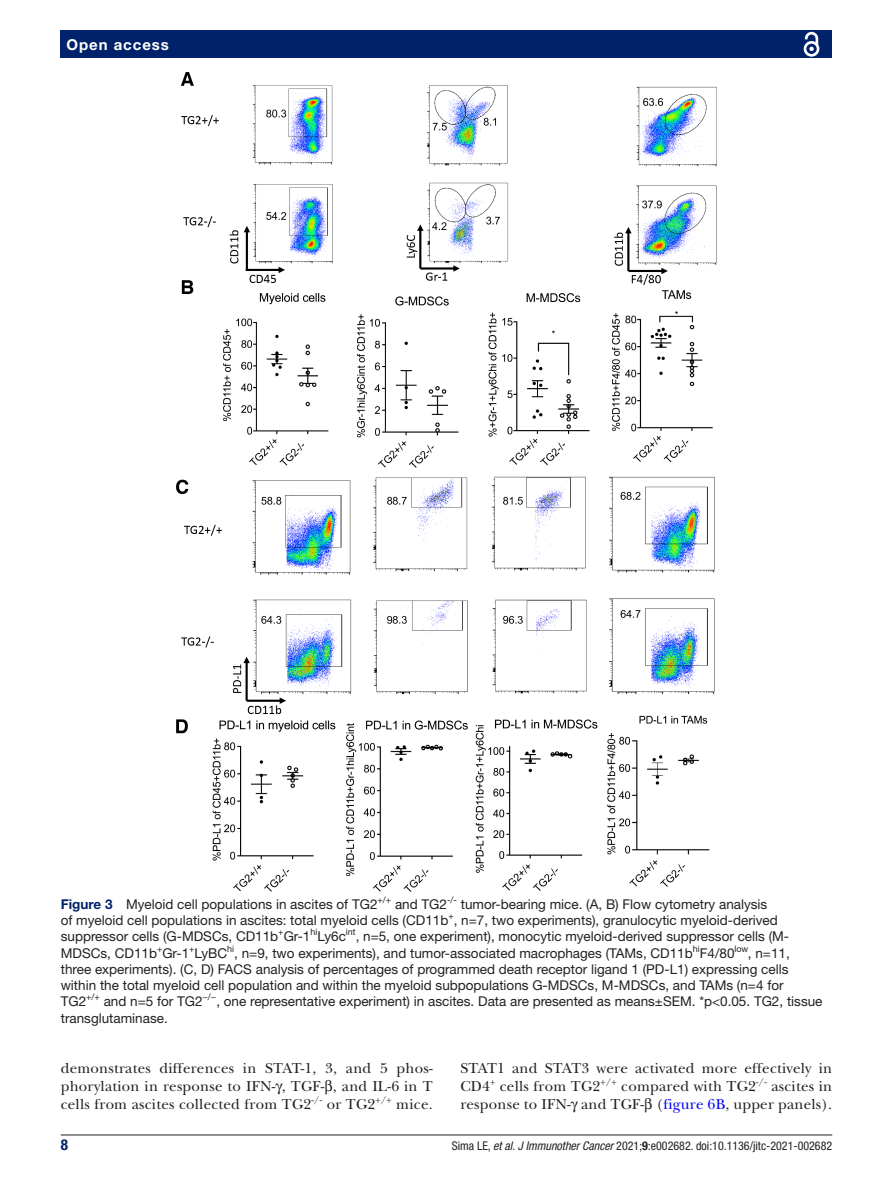
<style>
.page{position:relative;width:893px;height:1191px;background:#fff}
.page>*{position:absolute;margin:0;border:0;box-sizing:border-box;transform-origin:0 0}
.t1{font:15px/18px "New Baskerville";letter-spacing:.015em;color:#231f20;text-align:justify}
.t2{font:700 15px "Helvetica Neue LT Std";letter-spacing:.065em;color:#fff}
.t3{font:700 condensed 15px "Helvetica Neue LT Std";color:#00226b}
.t4{font:13.5px/16.2px "Helvetica Neue LT Std";color:#231f20}
.t5{font:condensed 12px "Helvetica Neue LT Std";color:#231f20}
.t6{font:9.9px "New Baskerville";color:#231f20}
.t7{font:9px "Helvetica Neue LT Std";color:#231f20}
.s1{font-weight:700;color:#00226b}
.s2{color:#00f}
.s3{font-style:italic}
.s4{font-weight:700}
</style>
<div class="page">
<hr style="left:61px;top:1134px;width:771px;height:1px;background:#231f20">
<div style="left:61px;top:31px;width:771px;height:27px;background:#00226b"></div>
<svg style="left:803px;top:31px;width:17px;height:26px"></svg>
<img style="left:176px;top:73px;width:540px;height:818px">
<p class="t2" style="left:66px;top:35px;width:104px">Open access</p>
<p class="t4" style="left:61px;top:896px;width:318px"><span class="s1">Figure 3</span> Myeloid cell populations in ascites of TG2</p>
<p class="t7" style="left:378px;top:894px;width:15px">+/+</p>
<p class="t4" style="left:395px;top:896px;width:54px">and TG2</p>
<p class="t7" style="left:447px;top:894px;width:11px">-/-</p>
<p class="t4" style="left:61px;top:896px;width:719px;text-indent:400px">tumor-bearing mice. (A, B) Flow cytometry analysis of myeloid cell populations in ascites: total myeloid cells (CD11b<sup>+</sup>, n=7, two experiments), granulocytic myeloid-derived suppressor cells (G-MDSCs, CD11b Gr-1</p>
<p class="t7" style="left:278px;top:926px;width:7px">+</p>
<p class="t7" style="left:310px;top:926px;width:8px">hi</p>
<p class="t4" style="left:317px;top:928px;width:30px">Ly6c</p>
<p class="t7" style="left:346px;top:926px;width:11px">int</p>
<p class="t4" style="left:61px;top:928px;width:730px;text-indent:295px">, n=5, one experiment), monocytic myeloid-derived suppressor cells (M-MDSCs, CD11b<sup>+</sup>Gr-1<sup>+</sup>LyBC<sup>hi</sup>, n=9, two experiments), and tumor-associated macrophages (TAMs, CD11b<sup>hi</sup>F4/80<sup>low</sup>, n=11, three experiments). (C, D) FACS analysis of percentages of programmed death receptor ligand 1 (PD-L1) expressing cells within the total myeloid cell population and within the myeloid subpopulations G-MDSCs, M-MDSCs, and TAMs (n=4 for TG2</p>
<p class="t7" style="left:86px;top:991px;width:15px">+/+</p>
<p class="t4" style="left:104px;top:993px;width:100px">and n=5 for TG2</p>
<p class="t7" style="left:203px;top:991px;width:15px">−/−</p>
<p class="t4" style="left:216px;top:993px;width:608px">, one representative experiment) in ascites. Data are presented as means±SEM. *p&lt;0.05. TG2, tissue</p>
<p class="t4" style="left:61px;top:1009px;width:109px">transglutaminase.</p>
<p class="t1" style="left:61px;top:1059px;width:373px">demonstrates differences in STAT-1, 3, and 5 phos&shy;phorylation in response to IFN- , TGF- , and IL-6 in T cells from ascites collected from TG2</p>
<p class="t6" style="left:311px;top:1093px;width:12px">-/-</p>
<p class="t1" style="left:327px;top:1095px;width:50px">or TG2</p>
<p class="t6" style="left:375px;top:1093px;width:18px">+/+</p>
<p class="t1" style="left:396px;top:1095px;width:38px">mice.</p>
<p class="t1" style="left:460px;top:1059px;width:373px">STAT1 and STAT3 were activated more effectively in<br>CD4</p>
<p class="t6" style="left:490px;top:1075px;width:7px">+</p>
<p class="t1" style="left:500px;top:1077px;width:102px">cells from TG2</p>
<p class="t6" style="left:600px;top:1075px;width:18px">+/+</p>
<p class="t1" style="left:621px;top:1077px;width:136px">compared with TG2</p>
<p class="t6" style="left:756px;top:1075px;width:12px">-/-</p>
<p class="t1" style="left:460px;top:1077px;width:373px;text-align:right">ascites in<br>response to IFN- and TGF- (<span class="s2">figure 6B</span>, upper panels).</p>
<p class="t3" style="left:61px;top:1135px;width:9px">8</p>
<p class="t5" style="left:452px;top:1138px;width:382px">Sima LE, <span class="s3">et al</span>. <span class="s3">J Immunother Cancer</span> 2021;<span class="s4">9</span>:e002682. doi:10.1136/jitc-2021-002682</p>
</div>
